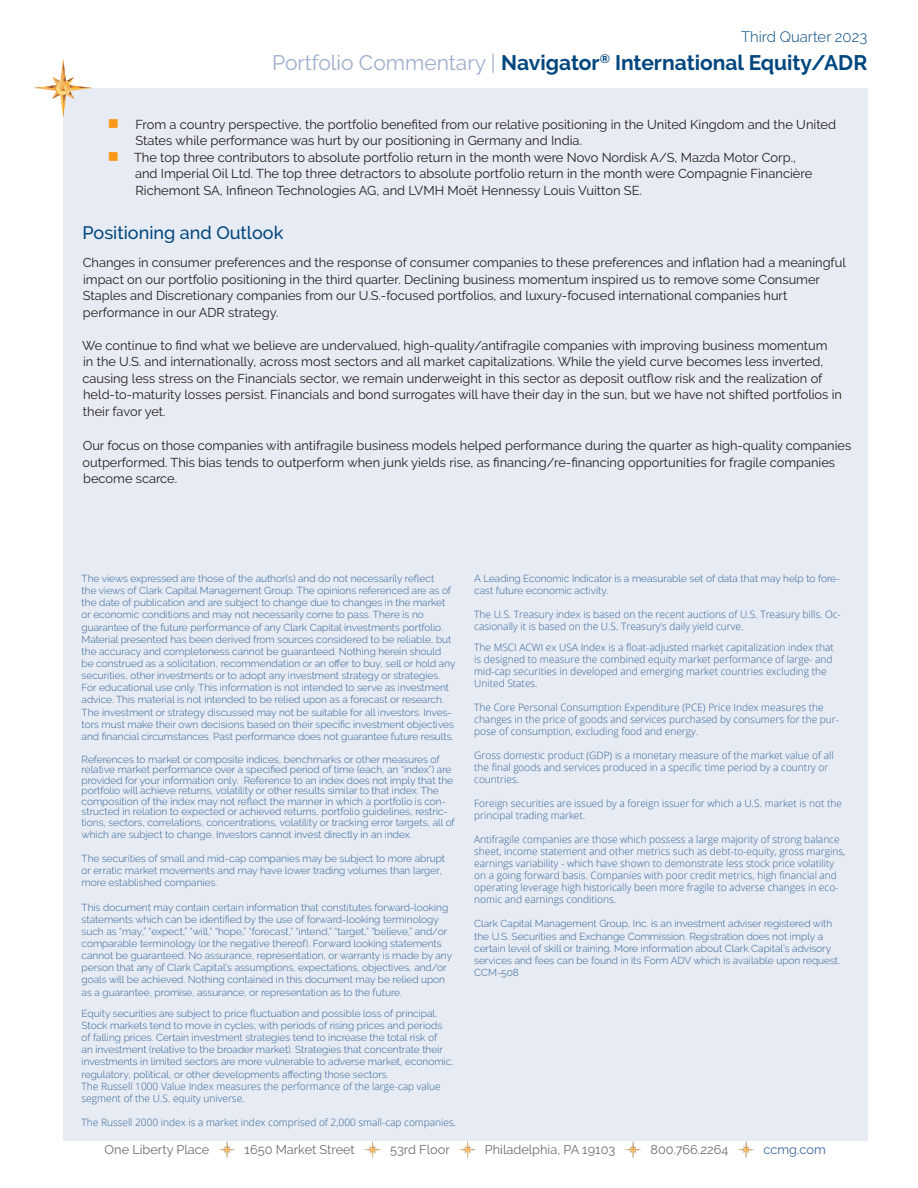
<style>
.page{position:relative;width:918px;height:1188px;background:#fff}
.page>*{position:absolute;margin:0;border:0;box-sizing:border-box;transform-origin:0 0}
.t1{font:700 21px "Raleway";color:#00467e}
.New___Subhead{font:500 18px "Raleway";color:#00467e}
.t2{font:300 15px "Raleway";color:#00467e}
.New___Body_Text{font:12.9px/16.5px "Raleway";color:#231f20}
.t3{font:12.75px "Raleway";color:#6c6d70}
.t4{font:12.75px "Raleway";color:#3c6a9d}
.t5{font:300 10.2px/12.1px "Raleway";color:#306397}
.t6{font:300 10.2px/12px "Open Sans";color:#306397}
.s1{font-weight:400;color:#9caecd}
</style>
<div class="page">
<div style="left:63px;top:88px;width:804px;height:1052px;background:#e7ebf3"></div>
<svg style="left:34px;top:59px;width:58px;height:58px"></svg>
<img style="left:219px;top:1142px;width:16px;height:15px">
<img style="left:365px;top:1142px;width:15px;height:15px">
<img style="left:459px;top:1142px;width:16px;height:15px">
<img style="left:625px;top:1142px;width:16px;height:15px">
<img style="left:738px;top:1142px;width:16px;height:15px">
<h3 class="t2" style="left:741px;top:28px;width:128px">Third Quarter 2023</h3>
<h1 class="t1" style="left:272px;top:51px;width:597px"><span class="s1">Portfolio Commentary |</span> Navigator<sup>®</sup> International Equity/ADR</h1>
<p class="New___Body_Text" style="left:135px;top:116px;width:702px">From a country perspective, the portfolio benefited from our relative positioning in the United Kingdom and the United<br>States while performance was hurt by our positioning in Germany and India.</p>
<p class="New___Body_Text" style="left:134px;top:149px;width:680px">The top three contributors to absolute portfolio return in the month were Novo Nordisk A/S, Mazda Motor Corp., and Imperial Oil Ltd. The top three detractors to absolute portfolio return in the month were Compagnie Financière<br>Richemont SA, Infineon Technologies AG, and LVMH Moët Hennessy Louis Vuitton SE.</p>
<p class="New___Subhead" style="left:83px;top:222px;width:202px">Positioning and Outlook</p>
<p class="New___Body_Text" style="left:83px;top:254px;width:765px">Changes in consumer preferences and the response of consumer companies to these preferences and inflation had a meaningful impact on our portfolio positioning in the third quarter. Declining business momentum inspired us to remove some Consumer Staples and Discretionary companies from our U.S.-focused portfolios, and luxury-focused international companies hurt performance in our ADR strategy.</p>
<p class="New___Body_Text" style="left:82px;top:337px;width:761px">We continue to find what we believe are undervalued, high-quality/antifragile companies with improving business momentum<br>in the U.S. and internationally, across most sectors and all market capitalizations. While the yield curve becomes less inverted, causing less stress on the Financials sector, we remain underweight in this sector as deposit outflow risk and the realization of held-to-maturity losses persist. Financials and bond surrogates will have their day in the sun, but we have not shifted portfolios in their favor yet.</p>
<p class="New___Body_Text" style="left:82px;top:437px;width:770px">Our focus on those companies with antifragile business models helped performance during the quarter as high-quality companies outperformed. This bias tends to outperform when junk yields rise, as financing/re-financing opportunities for fragile companies become scarce.</p>
<p class="t5" style="left:82px;top:572px;width:375px">The views expressed are those of the author(s) and do not necessarily reflect<br>the views of Clark Capital Management Group. The opinions referenced are as of the date of publication and are subject to change due to changes in the market or economic conditions and may not necessarily come to pass. There is no guarantee of the future performance of any Clark Capital investments portfolio.<br>Material presented has been derived from sources considered to be reliable, but the accuracy and completeness cannot be guaranteed. Nothing herein should be construed as a solicitation, recommendation or an offer to buy, sell or hold any securities, other investments or to adopt any investment strategy or strategies.<br>For educational use only. This information is not intended to serve as investment advice. This material is not intended to be relied upon as a forecast or research.<br>The investment or strategy discussed may not be suitable for all investors. Inves&shy;tors must make their own decisions based on their specific investment objectives and financial circumstances. Past performance does not guarantee future results.</p>
<p class="t5" style="left:82px;top:754px;width:375px;line-height:10.5px">References to market or composite indices, benchmarks or other measures of relative market performance over a specified period of time (each, an “index”) are provided for your information only. Reference to an index does not imply that the portfolio will achieve returns, volatility or other results similar to that index. The composition of the index may not reflect the manner in which a portfolio is con&shy;structed in relation to expected or achieved returns, portfolio guidelines, restric&shy;tions, sectors, correlations, concentrations, volatility or tracking error targets, all of</p>
<p class="t5" style="left:82px;top:828px;width:332px">which are subject to change. Investors cannot invest directly in an index.</p>
<p class="t5" style="left:82px;top:852px;width:365px">The securities of small and mid-cap companies may be subject to more abrupt or erratic market movements and may have lower trading volumes than larger, more established companies.</p>
<p class="t5" style="left:82px;top:901px;width:372px">This document may contain certain information that constitutes forward-looking statements which can be identified by the use of forward-looking terminology such as “may,” “expect,” “will,” “hope,” “forecast,” “intend,” “target,” “believe,” and/or comparable terminology (or the negative thereof). Forward looking statements cannot be guaranteed. No assurance, representation, or warranty is made by any person that any of Clark Capital’s assumptions, expectations, objectives, and/or goals will be achieved. Nothing contained in this document may be relied upon as a guarantee, promise, assurance, or representation as to the future.</p>
<p class="t5" style="left:82px;top:1007px;width:374px">Equity securities are subject to price fluctuation and possible loss of principal.<br>Stock markets tend to move in cycles, with periods of rising prices and periods of falling prices. Certain investment strategies tend to increase the total risk of<br>an investment (relative to the broader market). Strategies that concentrate their investments in limited sectors are more vulnerable to adverse market, economic, regulatory, political, or other developments affecting those sectors.</p>
<p class="t6" style="left:82px;top:1080px;width:361px">The Russell 1000 Value Index measures the performance of the large-cap value segment of the U.S. equity universe.</p>
<p class="t6" style="left:82px;top:1116px;width:376px">The Russell 2000 index is a market index comprised of 2,000 small-cap companies.</p>
<p class="t5" style="left:474px;top:572px;width:368px">A Leading Economic Indicator is a measurable set of data that may help to fore&shy;cast future economic activity.</p>
<p class="t6" style="left:474px;top:608px;width:368px">The U.S. Treasury index is based on the recent auctions of U.S. Treasury bills. Oc&shy;casionally it is based on the U.S. Treasury’s daily yield curve.</p>
<p class="t6" style="left:474px;top:641px;width:361px">The MSCI ACWI ex USA Index is a float-adjusted market capitalization index that is designed to measure the combined equity market performance of large- and mid-cap securities in developed and emerging market countries excluding the United States.</p>
<p class="t6" style="left:474px;top:701px;width:366px">The Core Personal Consumption Expenditure (PCE) Price Index measures the changes in the price of goods and services purchased by consumers for the pur&shy;pose of consumption, excluding food and energy.</p>
<p class="t6" style="left:474px;top:749px;width:361px">Gross domestic product (GDP) is a monetary measure of the market value of all the final goods and services produced in a specific time period by a country or countries.</p>
<p class="t6" style="left:474px;top:797px;width:369px">Foreign securities are issued by a foreign issuer for which a U.S. market is not the principal trading market.</p>
<p class="t6" style="left:474px;top:833px;width:373px">Antifragile companies are those which possess a large majority of strong balance sheet, income statement and other metrics such as debt-to-equity, gross margins, earnings variability - which have shown to demonstrate less stock price volatility on a going forward basis. Companies with poor credit metrics, high financial and operating leverage high historically been more fragile to adverse changes in eco&shy;nomic and earnings conditions.</p>
<p class="t5" style="left:474px;top:918px;width:367px">Clark Capital Management Group, Inc. is an investment adviser registered with the U.S. Securities and Exchange Commission. Registration does not imply a certain level of skill or training. More information about Clark Capital’s advisory services and fees can be found in its Form ADV which is available upon request.<br>CCM-508</p>
<p class="t3" style="left:105px;top:1142px;width:106px">One Liberty Place</p>
<p class="t3" style="left:245px;top:1142px;width:112px">1650 Market Street</p>
<p class="t3" style="left:390px;top:1142px;width:61px">53rd Floor</p>
<p class="t3" style="left:485px;top:1142px;width:132px">Philadelphia, PA 19103</p>
<p class="t3" style="left:651px;top:1142px;width:79px">800.766.2264</p>
<p class="t4" style="left:764px;top:1142px;width:64px">ccmg.com</p>
</div>
